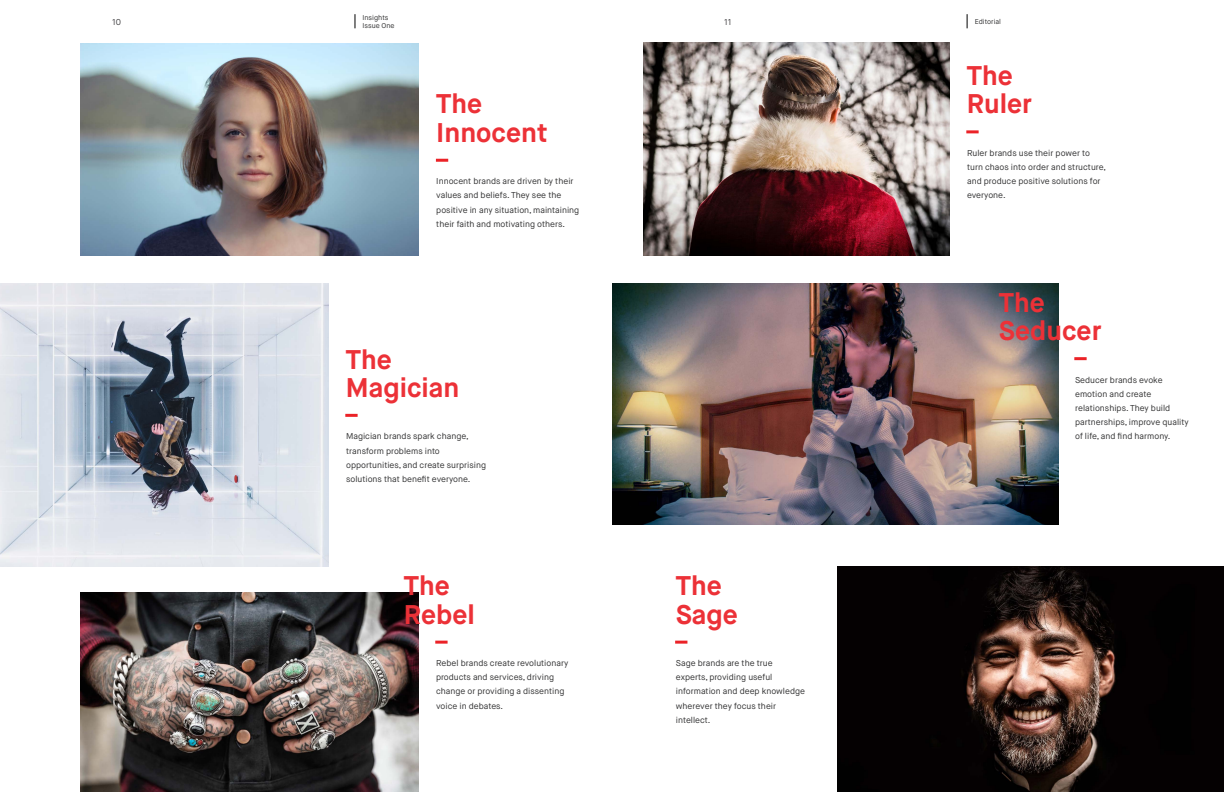
<style>
.page{position:relative;width:1224px;height:792px;background:#fff}
.page>*{position:absolute;margin:0;border:0;box-sizing:border-box;transform-origin:0 0}
.t1{font:700 27px/28.4px "Maison Neue";color:#ec3137}
.t2{font:8.5px/14.2px "Maison Neue";color:#333334}
.t3{font:8.5px "Maison Neue";color:#414042}
.t4{font:7px/8px "Maison Neue";color:#333334}
</style>
<div class="page">
<img style="left:837px;top:567px;width:387px;height:225px">
<img style="left:643px;top:43px;width:307px;height:212px">
<img style="left:0;top:283px;width:329px;height:284px">
<img style="left:81px;top:43px;width:338px;height:212px">
<img style="left:612px;top:283px;width:447px;height:241px">
<img style="left:81px;top:592px;width:338px;height:200px">
<svg style="left:966px;top:130px;width:13px;height:3px"></svg>
<svg style="left:436px;top:159px;width:12px;height:3px"></svg>
<svg style="left:345px;top:414px;width:13px;height:3px"></svg>
<svg style="left:675px;top:641px;width:12px;height:3px"></svg>
<svg style="left:1074px;top:357px;width:13px;height:3px"></svg>
<svg style="left:435px;top:641px;width:13px;height:3px"></svg>
<svg style="left:355px;top:14px;width:1px;height:14px"></svg>
<svg style="left:967px;top:14px;width:1px;height:14px"></svg>
<p class="t4" style="left:363px;top:14px;width:34px">Insights<br>Issue One</p>
<p class="t3" style="left:112px;top:16px;width:11px">10</p>
<p class="t3" style="left:724px;top:16px;width:9px">11</p>
<p class="t4" style="left:975px;top:18px;width:28px">Editorial</p>
<h1 class="t1" style="left:967px;top:62px;width:48px">The</h1>
<h1 class="t1" style="left:436px;top:90px;width:48px">The</h1>
<h1 class="t1" style="left:967px;top:90px;width:67px">Ruler</h1>
<h1 class="t1" style="left:436px;top:118px;width:113px">Innocent</h1>
<p class="t2" style="left:436px;top:174px;width:145px">Innocent brands are driven by their values and beliefs. They see the positive in any situation, maintaining their faith and motivating others.</p>
<h1 class="t1" style="left:346px;top:345px;width:115px">The<br>Magician</h1>
<p class="t2" style="left:346px;top:429px;width:141px">Magician brands spark change, transform problems into opportunities, and create surprising solutions that benefit everyone.</p>
<h1 class="t1" style="left:404px;top:572px;width:72px">The<br>Rebel</h1>
<p class="t2" style="left:436px;top:656px;width:134px">Rebel brands create revolutionary products and services, driving change or providing a dissenting voice in debates.</p>
<h1 class="t1" style="left:676px;top:572px;width:64px">The<br>Sage</h1>
<p class="t2" style="left:676px;top:656px;width:131px">Sage brands are the true experts, providing useful information and deep knowledge wherever they focus their intellect.</p>
<p class="t2" style="left:967px;top:146px;width:141px">Ruler brands use their power to turn chaos into order and structure, and produce positive solutions for everyone.</p>
<h1 class="t1" style="left:999px;top:288px;width:104px">The<br>Seducer</h1>
<p class="t2" style="left:1075px;top:373px;width:115px">Seducer brands evoke emotion and create relationships. They build partnerships, improve quality of life, and find harmony.</p>
</div>
